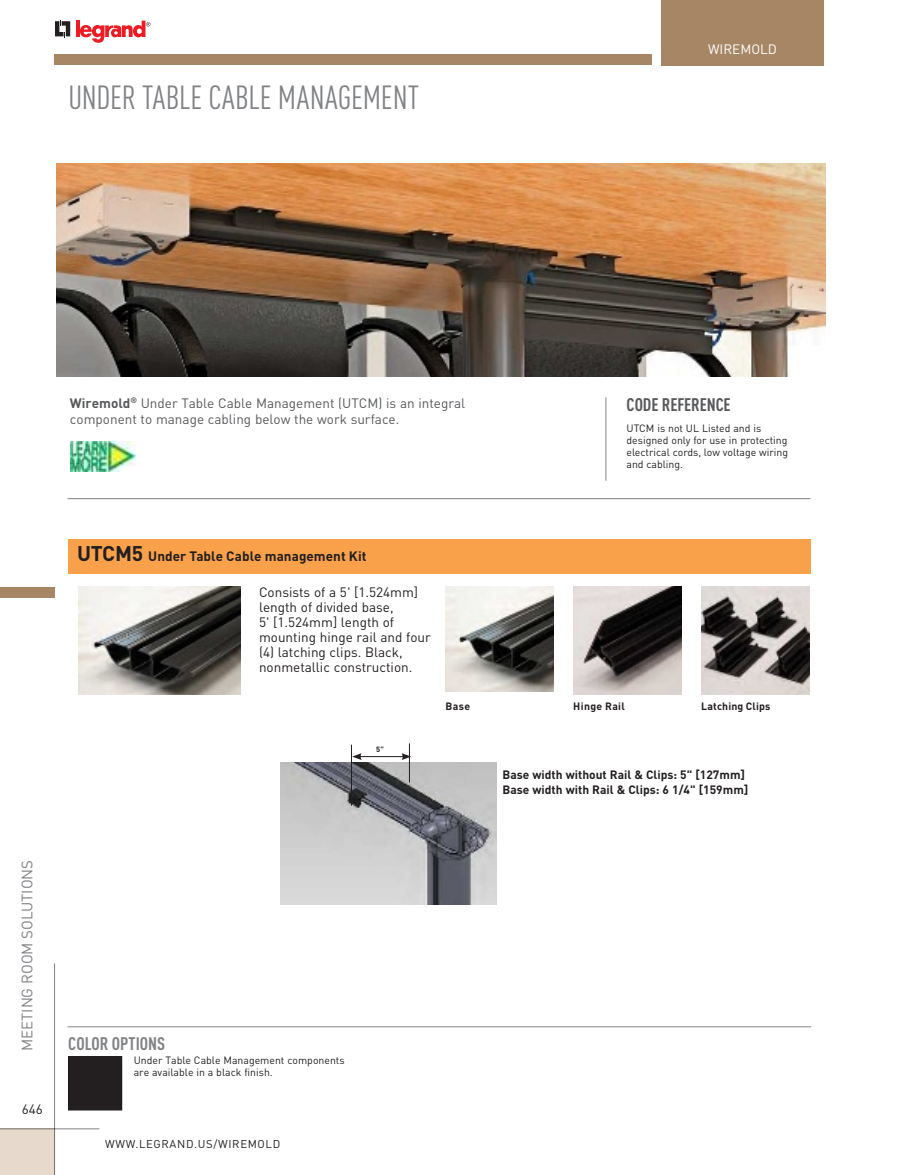
<style>
.page{position:relative;width:905px;height:1175px;background:#fff}
.page>*{position:absolute;margin:0;border:0;box-sizing:border-box;transform-origin:0 0}
.t1{font:condensed 33px "DIN Pro";letter-spacing:-.01em;color:#808285}
.t2{font:700 condensed 18px "DIN Pro";letter-spacing:-.005em;color:#58595b}
.t3{font:700 condensed 18px "DIN Pro";color:#808285}
.t4{font:15px "DIN Pro";color:#808285}
.t5{font:13.5px/15px "DIN Pro";color:#231f20}
.t6{font:13.5px/16.5px "DIN Pro";color:#58595b}
.t7{font:700 13.5px "DIN Pro";letter-spacing:.005em;color:#231f20}
.t8{font:13.5px "DIN Pro";color:#fff}
.t9{font:700 12px/14.4px "DIN Pro";color:#231f20}
.t10{font:11.25px "DIN Pro";letter-spacing:.06em;color:#231f20}
.t11{font:10.5px/12px "DIN Pro";color:#231f20}
.t12{font:700 10.5px "DIN Pro";letter-spacing:.03em;color:#231f20}
.t13{font:700 7.5px "DIN Pro";color:#231f20}
.s1{font-weight:700}
.s2{font-size:21px}
</style>
<div class="page">
<div style="left:0;top:587px;width:55px;height:11px;background:#a68664"></div>
<hr style="left:76px;top:21px;width:3px;height:16px;background:#ed1c24">
<svg style="left:80px;top:21px;width:70px;height:22px"></svg>
<svg style="left:55px;top:20px;width:15px;height:18px"></svg>
<div style="left:662px;top:0;width:162px;height:65px;background:#a68664"></div>
<div style="left:54px;top:54px;width:597px;height:11px;background:#a68664"></div>
<div style="left:0;top:1128px;width:55px;height:46px;background:#e7d9cb"></div>
<hr style="left:0;top:1128px;width:99px;height:1px;background:#808285">
<hr style="left:54px;top:963px;width:1px;height:211px;background:#808285">
<img style="left:56px;top:163px;width:769px;height:213px">
<hr style="left:605px;top:397px;width:1px;height:83px;background:#808285">
<hr style="left:68px;top:498px;width:742px;height:1px;background:#808285">
<div style="left:68px;top:539px;width:743px;height:35px;background:#f9a14a"></div>
<img style="left:78px;top:586px;width:162px;height:108px">
<img style="left:445px;top:586px;width:108px;height:105px">
<img style="left:573px;top:586px;width:108px;height:108px">
<img style="left:701px;top:586px;width:108px;height:108px">
<img style="left:280px;top:763px;width:216px;height:141px">
<hr style="left:351px;top:744px;width:1px;height:61px;background:#231f20">
<hr style="left:409px;top:743px;width:1px;height:39px;background:#231f20">
<hr style="left:359px;top:756px;width:45px;height:1px;background:#231f20">
<svg style="left:352px;top:753px;width:9px;height:7px"></svg>
<svg style="left:401px;top:753px;width:10px;height:7px"></svg>
<div style="left:68px;top:1056px;width:54px;height:54px;background:#231f20"></div>
<hr style="left:68px;top:1026px;width:743px;height:1px;background:#808285">
<img style="left:71px;top:441px;width:64px;height:30px">
<h1 class="t1" style="left:68px;top:78px;width:352px">UNDER TABLE CABLE MANAGEMENT</h1>
<p class="t8" style="left:708px;top:40px;width:70px">WIREMOLD</p>
<p class="t6" style="left:70px;top:394px;width:397px"><span class="s1">Wiremold</span><sup>®</sup> Under Table Cable Management (UTCM) is an integral component to manage cabling below the work surface.</p>
<h2 class="t2" style="left:626px;top:394px;width:106px">CODE REFERENCE</h2>
<p class="t11" style="left:626px;top:422px;width:163px">UTCM is not UL Listed and is designed only for use in protecting electrical cords, low voltage wiring and cabling.</p>
<h3 class="t4" style="left:17px;top:1051px;width:193px;rotate:-90deg">MEETING ROOM SOLUTIONS</h3>
<p class="t5" style="left:22px;top:1100px;width:23px">646</p>
<p class="t7" style="left:77px;top:547px;width:291px"><span class="s2">UTCM5</span> Under Table Cable management Kit</p>
<p class="t5" style="left:259px;top:584px;width:173px">Consists of a 5' [1.524mm] length of divided base,<br>5' [1.524mm] length of mounting hinge rail and four (4) latching clips. Black, nonmetallic construction.</p>
<p class="t13" style="left:376px;top:744px;width:9px">5"</p>
<p class="t12" style="left:445px;top:698px;width:26px">Base</p>
<p class="t12" style="left:573px;top:698px;width:53px">Hinge Rail</p>
<p class="t12" style="left:701px;top:698px;width:71px">Latching Clips</p>
<p class="t9" style="left:502px;top:767px;width:247px">Base width without Rail &amp; Clips: 5" [127mm]<br>Base width with Rail &amp; Clips: 6 1/4" [159mm]</p>
<h2 class="t3" style="left:68px;top:1032px;width:98px">COLOR OPTIONS</h2>
<p class="t11" style="left:134px;top:1054px;width:212px">Under Table Cable Management components are available in a black finish.</p>
<p class="t10" style="left:105px;top:1136px;width:177px">www.LEGRAND.us/WIREMOLD</p>
</div>
